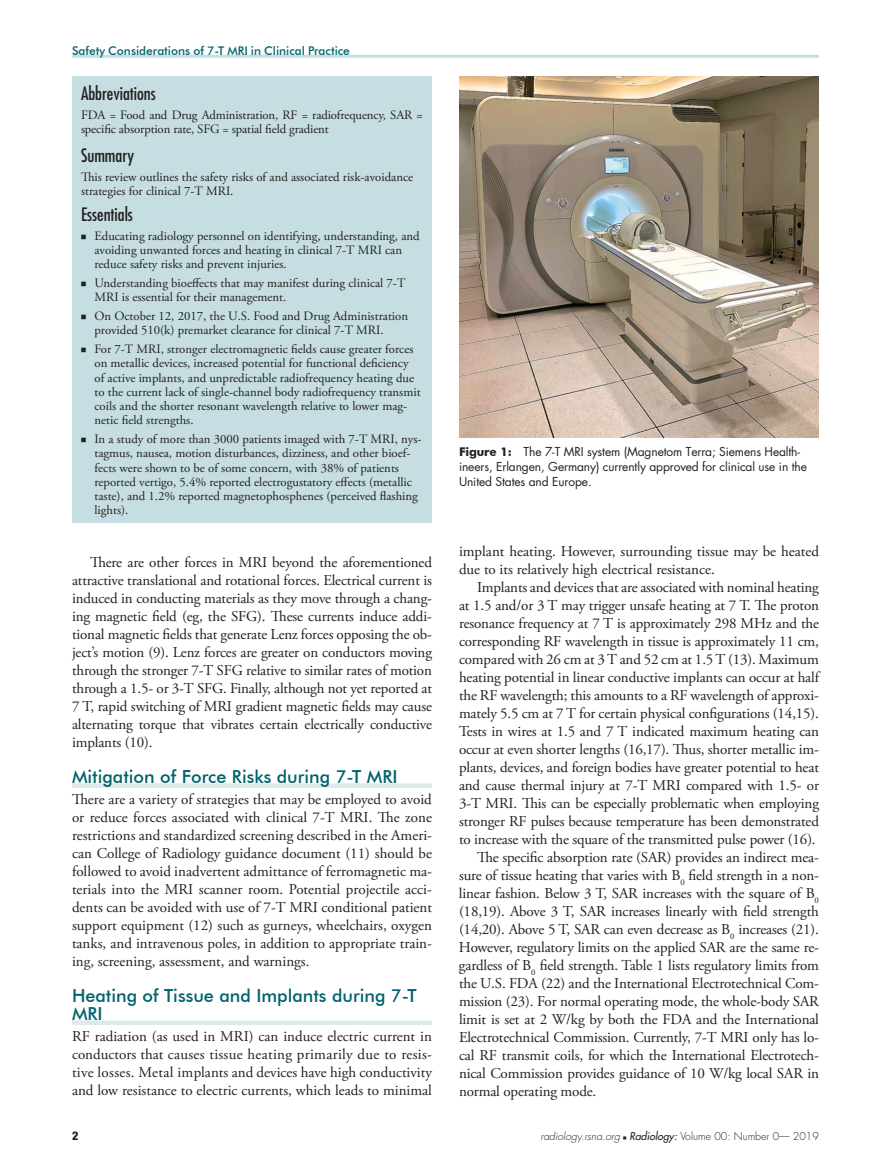
<style>
.page{position:relative;width:891px;height:1175px;background:#fff}
.page>*{position:absolute;margin:0;border:0;box-sizing:border-box;transform-origin:0 0}
.t1{font:500 18px/18px "Futura BT";color:#00636d}
.t2{font:condensed 18px "Futura";color:#231f20}
.t3{font:15px/18px "Adobe Garamond Pro";letter-spacing:-.01em;color:#231f20;text-align:justify}
.t4{font:12.75px/14.2px "Adobe Garamond Pro";color:#231f20}
.t5{font:12px/15px "Futura";letter-spacing:-.01em;color:#231f20}
.t6{font:500 12px "Futura BT";color:#00636d}
.t7{font:800 condensed 12px "Helvetica Neue";color:#231f20}
.t8{font:300 10.5px "Futura";color:#231f20}
.s1{font-family:"Universal Newswith Comm Pi";font-size:9px}
.s2{font-family:"Futura BT";font-weight:700}
.s3{font-style:italic}
.s4{font-family:"Universal Newswith Comm Pi";font-weight:400;font-size:6px}
.s5{font-weight:400;font-style:italic}
</style>
<div class="page">
<hr style="left:72px;top:55px;width:747px;height:3px;background:#c6dee1">
<div style="left:72px;top:783px;width:360px;height:5px;background:#dceaec"></div>
<div style="left:72px;top:1020px;width:360px;height:5px;background:#dceaec"></div>
<div style="left:72px;top:76px;width:360px;height:447px;background:#c6dee1"></div>
<img style="left:459px;top:76px;width:360px;height:361px">
<p class="t6" style="left:72px;top:43px;width:279px">Safety Considerations of 7-T MRI in Clinical Practice</p>
<p class="t2" style="left:81px;top:82px;width:76px">Abbreviations</p>
<p class="t4" style="left:81px;top:108px;width:344px">FDA = Food and Drug Administration, RF = radiofrequency, SAR = specific absorption rate, SFG = spatial field gradient</p>
<p class="t2" style="left:81px;top:144px;width:55px">Summary</p>
<p class="t4" style="left:81px;top:170px;width:334px">This review outlines the safety risks of and associated risk-avoidance strategies for clinical 7-T MRI.</p>
<p class="t2" style="left:81px;top:203px;width:53px">Essentials</p>
<p class="t4" style="left:94px;top:229px;width:327px;text-indent:-14px"><span class="s1">n</span> Educating radiology personnel on identifying, understanding, and avoiding unwanted forces and heating in clinical 7-T MRI can reduce safety risks and prevent injuries.</p>
<p class="t4" style="left:94px;top:276px;width:312px;text-indent:-14px"><span class="s1">n</span> Understanding bioeffects that may manifest during clinical 7-T<br>MRI is essential for their management.</p>
<p class="t4" style="left:94px;top:309px;width:315px;text-indent:-14px"><span class="s1">n</span> On October 12, 2017, the U.S. Food and Drug Administration provided 510(k) premarket clearance for clinical 7-T MRI.</p>
<p class="t4" style="left:94px;top:342px;width:328px;text-indent:-14px"><span class="s1">n</span> For 7-T MRI, stronger electromagnetic fields cause greater forces on metallic devices, increased potential for functional deficiency of active implants, and unpredictable radiofrequency heating due to the current lack of single-channel body radiofrequency transmit coils and the shorter resonant wavelength relative to lower mag&shy;netic field strengths.</p>
<p class="t4" style="left:94px;top:432px;width:329px;text-indent:-14px"><span class="s1">n</span> In a study of more than 3000 patients imaged with 7-T MRI, nys&shy;tagmus, nausea, motion disturbances, dizziness, and other bioef&shy;fects were shown to be of some concern, with 38% of patients reported vertigo, 5.4% reported electrogustatory effects (metallic taste), and 1.2% reported magnetophosphenes (perceived flashing lights).</p>
<p class="t3" style="left:72px;top:554px;width:362px;text-indent:18px">There are other forces in MRI beyond the aforementioned attractive translational and rotational forces. Electrical current is induced in conducting materials as they move through a chang&shy;ing magnetic field (eg, the SFG). These currents induce addi&shy;tional magnetic fields that generate Lenz forces opposing the ob&shy;ject’s motion (9). Lenz forces are greater on conductors moving through the stronger 7-T SFG relative to similar rates of motion through a 1.5- or 3-T SFG. Finally, although not yet reported at 7 T, rapid switching of MRI gradient magnetic fields may cause alternating torque that vibrates certain electrically conductive implants (10).</p>
<p class="t1" style="left:72px;top:767px;width:327px">Mitigation of Force Risks during 7-T MRI</p>
<p class="t3" style="left:72px;top:791px;width:362px">There are a variety of strategies that may be employed to avoid or reduce forces associated with clinical 7-T MRI. The zone restrictions and standardized screening described in the Ameri&shy;can College of Radiology guidance document (11) should be followed to avoid inadvertent admittance of ferromagnetic ma&shy;terials into the MRI scanner room. Potential projectile acci&shy;dents can be avoided with use of 7-T MRI conditional patient support equipment (12) such as gurneys, wheelchairs, oxygen tanks, and intravenous poles, in addition to appropriate train&shy;ing, screening, assessment, and warnings.</p>
<p class="t1" style="left:72px;top:986px;width:346px">Heating of Tissue and Implants during 7-T<br>MRI</p>
<p class="t3" style="left:72px;top:1028px;width:362px">RF radiation (as used in MRI) can induce electric current in conductors that causes tissue heating primarily due to resis&shy;tive losses. Metal implants and devices have high conductivity and low resistance to electric currents, which leads to minimal</p>
<p class="t5" style="left:459px;top:444px;width:349px"><span class="s2">Figure 1:</span> The 7-T MRI system (Magnetom Terra; Siemens Health&shy;ineers, Erlangen, Germany) currently approved for clinical use in the<br>United States and Europe.</p>
<p class="t3" style="left:459px;top:543px;width:362px">implant heating. However, surrounding tissue may be heated due to its relatively high electrical resistance.</p>
<p class="t3" style="left:477px;top:579px;width:343px">Implants and devices that are associated with nominal heating</p>
<p class="t3" style="left:459px;top:597px;width:362px">at 1.5 and/or 3 T may trigger unsafe heating at 7 T. The proton</p>
<p class="t3" style="left:459px;top:615px;width:362px">resonance frequency at 7 T is approximately 298 MHz and the</p>
<p class="t3" style="left:459px;top:633px;width:362px">corresponding RF wavelength in tissue is approximately 11 cm,</p>
<p class="t3" style="left:459px;top:651px;width:361px">compared with 26 cm at 3 T and 52 cm at 1.5 T (13). Maximum</p>
<p class="t3" style="left:459px;top:669px;width:362px">heating potential in linear conductive implants can occur at half</p>
<p class="t3" style="left:459px;top:687px;width:361px">the RF wavelength; this amounts to a RF wavelength of approxi-</p>
<p class="t3" style="left:459px;top:705px;width:362px">mately 5.5 cm at 7 T for certain physical configurations (14,15).</p>
<p class="t3" style="left:459px;top:723px;width:362px">Tests in wires at 1.5 and 7 T indicated maximum heating can</p>
<p class="t3" style="left:459px;top:741px;width:361px">occur at even shorter lengths (16,17). Thus, shorter metallic im-</p>
<p class="t3" style="left:459px;top:759px;width:361px">plants, devices, and foreign bodies have greater potential to heat</p>
<p class="t3" style="left:459px;top:777px;width:361px">and cause thermal injury at 7-T MRI compared with 1.5- or</p>
<p class="t3" style="left:459px;top:795px;width:362px">3-T MRI. This can be especially problematic when employing</p>
<p class="t3" style="left:459px;top:813px;width:362px">stronger RF pulses because temperature has been demonstrated</p>
<p class="t3" style="left:459px;top:831px;width:358px">to increase with the square of the transmitted pulse power (16).</p>
<p class="t3" style="left:477px;top:849px;width:343px">The specific absorption rate (SAR) provides an indirect mea-</p>
<p class="t3" style="left:459px;top:867px;width:362px">sure of tissue heating that varies with B<sub>0</sub> field strength in a non-</p>
<p class="t3" style="left:459px;top:885px;width:362px">linear fashion. Below 3 T, SAR increases with the square of B<sub>0</sub></p>
<p class="t3" style="left:459px;top:903px;width:362px">(18,19). Above 3 T, SAR increases linearly with field strength</p>
<p class="t3" style="left:459px;top:921px;width:361px">(14,20). Above 5 T, SAR can even decrease as B<sub>0</sub> increases (21).</p>
<p class="t3" style="left:459px;top:939px;width:362px">However, regulatory limits on the applied SAR are the same re-</p>
<p class="t3" style="left:459px;top:957px;width:362px">gardless of B<sub>0</sub> field strength. Table 1 lists regulatory limits from</p>
<p class="t3" style="left:459px;top:975px;width:362px">the U.S. FDA (22) and the International Electrotechnical Com-</p>
<p class="t3" style="left:459px;top:993px;width:361px">mission (23). For normal operating mode, the whole-body SAR</p>
<p class="t3" style="left:459px;top:1011px;width:362px">limit is set at 2 W/kg by both the FDA and the International</p>
<p class="t3" style="left:459px;top:1029px;width:361px">Electrotechnical Commission. Currently, 7-T MRI only has lo-</p>
<p class="t3" style="left:459px;top:1047px;width:361px">cal RF transmit coils, for which the International Electrotech-</p>
<p class="t3" style="left:459px;top:1065px;width:362px">nical Commission provides guidance of 10 W/kg local SAR in</p>
<p class="t3" style="left:459px;top:1083px;width:139px">normal operating mode.</p>
<p class="t7" style="left:72px;top:1128px;width:8px">2</p>
<p class="t8" style="left:540px;top:1129px;width:280px"><span class="s3">radiology.rsna.org</span> <span class="s4">n</span> <span class="s5">Radiology:</span> Volume 00: Number 0— 2019</p>
</div>
